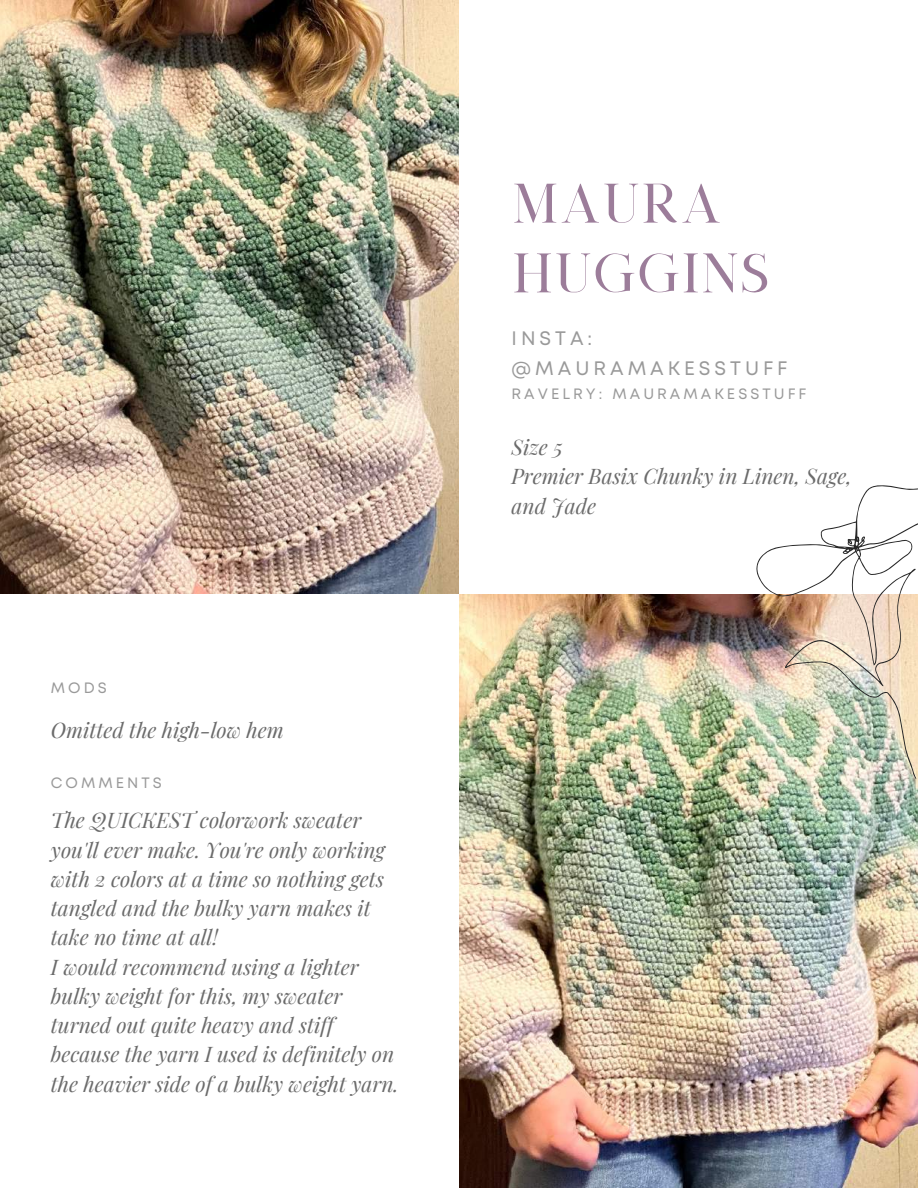
<style>
.page{position:relative;width:918px;height:1188px;background:#fff}
.page>*{position:absolute;margin:0;border:0;box-sizing:border-box;transform-origin:0 0}
.t1{font:54px/69.8px "South Korea";color:#9c7d9a}
.t2{font:italic 21px/29.2px "Playfair Display";color:#6b6b6b}
.t3{font:19.5px/29.2px "Mont";letter-spacing:.205em;color:#999}
.t4{font:15px "Mont";letter-spacing:.205em;color:#999}
</style>
<div class="page">
<img style="left:0;top:0;width:459px;height:594px">
<img style="left:459px;top:594px;width:459px;height:594px">
<img style="left:744px;top:485px;width:174px;height:315px">
<p class="t4" style="left:51px;top:682px;width:57px">MODS</p>
<p class="t2" style="left:51px;top:715px;width:234px">Omitted the high-low hem</p>
<p class="t4" style="left:51px;top:777px;width:112px">COMMENTS</p>
<p class="t2" style="left:51px;top:805px;width:349px">The QUICKEST colorwork sweater you'll ever make. You're only working with 2 colors at a time so nothing gets tangled and the bulky yarn makes it take no time at all!<br>I would recommend using a lighter bulky weight for this, my sweater turned out quite heavy and stiff because the yarn I used is definitely on the heavier side of a bulky weight yarn.</p>
<h1 class="t1" style="left:512px;top:172px;width:260px">MAURA<br>HUGGINS</h1>
<p class="t3" style="left:512px;top:326px;width:277px">INSTA: @MAURAMAKESSTUFF</p>
<p class="t4" style="left:512px;top:389px;width:296px">RAVELRY: MAURAMAKESSTUFF</p>
<p class="t2" style="left:512px;top:432px;width:342px">Size 5<br>Premier Basix Chunky in Linen, Sage, and Jade</p>
</div>
